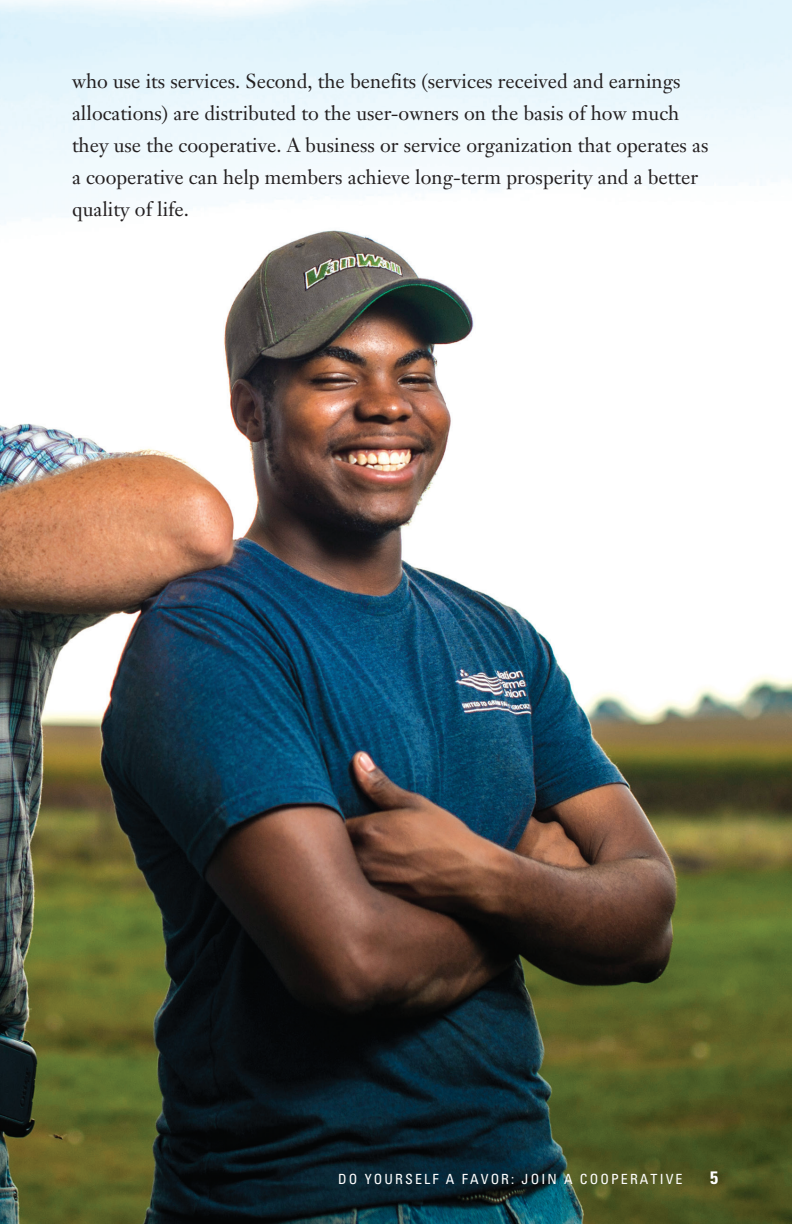
<style>
.page{position:relative;width:792px;height:1224px;background:#fff}
.page>*{position:absolute;margin:0;border:0;box-sizing:border-box;transform-origin:0 0}
.t1{font:20px/32px "Janson Text";color:#231f20}
.t2{font:700 condensed 18px "Univers";color:#fff}
.t3{font:condensed 14px "Univers";letter-spacing:.15em;color:#fff}
</style>
<div class="page">
<img style="left:0;top:0;width:792px;height:1224px">
<p class="t1" style="left:72px;top:65px;width:638px">who use its services. Second, the benefits (services received and earnings allocations) are distributed to the user-owners on the basis of how much they use the cooperative. A business or service organization that operates as a cooperative can help members achieve long-term prosperity and a better quality of life.</p>
<p class="t3" style="left:338px;top:1170px;width:346px">DO YOURSELF A FAVOR: JOIN A COOPERATIVE</p>
<p class="t2" style="left:710px;top:1166px;width:9px">5</p>
</div>
